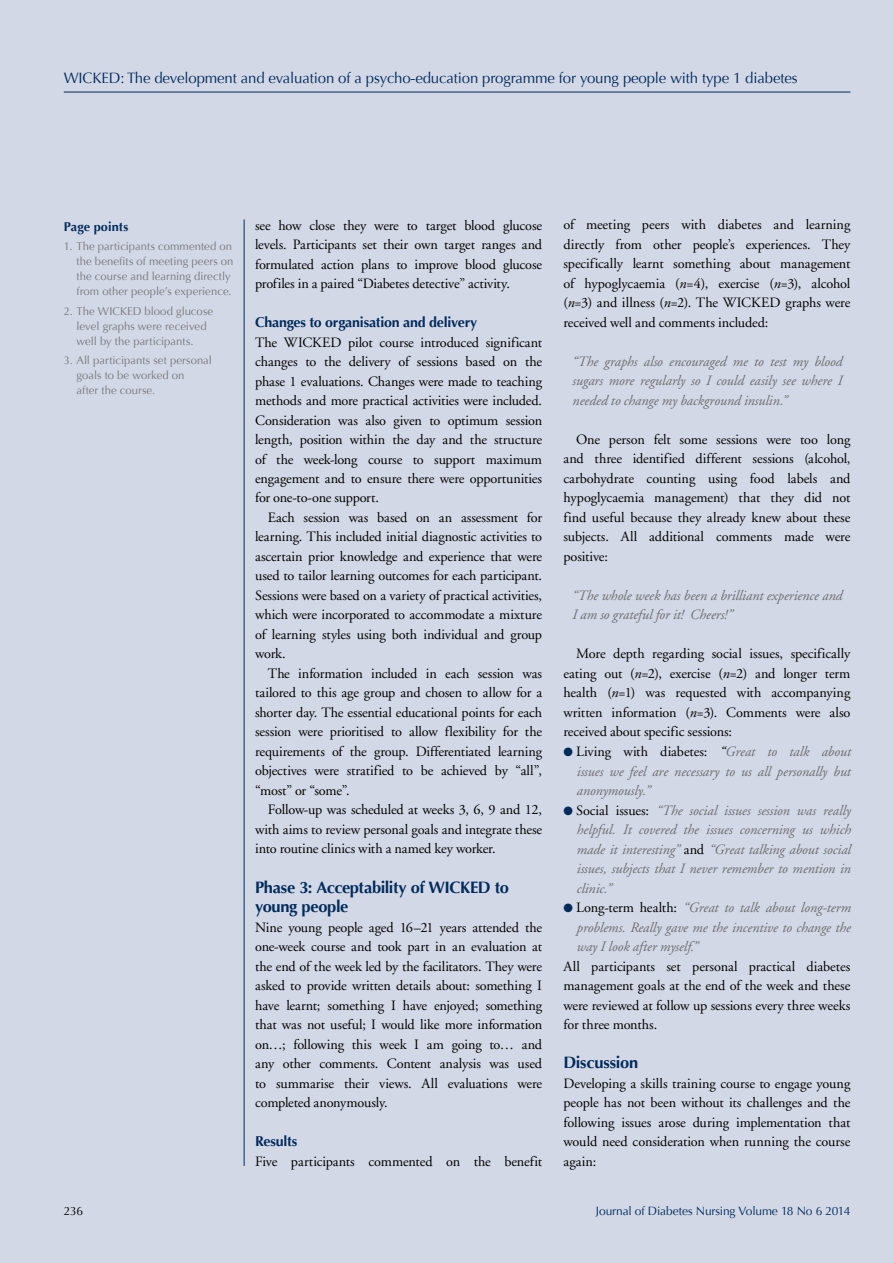
<style>
.page{position:relative;width:893px;height:1263px;background:#d3d8e6}
.page>*{position:absolute;margin:0;border:0;box-sizing:border-box;transform-origin:0 0}
.t1{font:700 16.5px/19.5px "Optima";letter-spacing:-.02em;color:#002b5c}
.t2{font:15px "Optima";letter-spacing:-.01em;color:#002b5c}
.t3{font:14.25px/19.5px "Adobe Garamond";letter-spacing:-.01em;color:#000;text-align:justify}
.t4{font:italic 14.25px/19.5px "Adobe Garamond";letter-spacing:-.005em;color:#6d6e71;text-align:justify}
.t5{font:700 14.25px "Optima";letter-spacing:-.015em;color:#002b5c}
.t6{font:700 12.75px "Optima";letter-spacing:.005em;color:#002b5c}
.t7{font:12px "Optima";letter-spacing:-.015em;color:#002b5c}
.t8{font:12px "Optima";color:#000}
.t9{font:11.25px/15px "Optima";letter-spacing:.005em;color:#77787b}
.s1{font-style:italic}
.s2{color:#002b5c}
.s3{font-style:normal;color:#000}
.s4{color:#000}
</style>
<div class="page">
<hr style="left:64px;top:92px;width:786px;height:1px;background:#002b5c">
<hr style="left:244px;top:219px;width:1px;height:947px;background:#002b5c">
<p class="t2" style="left:64px;top:69px;width:735px">WICKED: The development and evaluation of a psycho-education programme for young people with type 1 diabetes</p>
<p class="t6" style="left:64px;top:219px;width:66px">Page points</p>
<p class="t9" style="left:77px;top:239px;width:158px;text-indent:-13px">1. The participants commented on the benefits of meeting peers on the course and learning directly from other people’s experience.</p>
<p class="t9" style="left:77px;top:304px;width:138px;text-indent:-13px">2. The WICKED blood glucose level graphs were received well by the participants.</p>
<p class="t9" style="left:77px;top:353px;width:137px;text-indent:-13px">3. All participants set personal goals to be worked on<br>after the course.</p>
<p class="t3" style="left:255px;top:216px;width:288px">see how close they were to target blood glucose levels. Participants set their own target ranges and formulated action plans to improve blood glucose profiles in a paired “Diabetes detective” activity.</p>
<p class="t5" style="left:255px;top:314px;width:224px">Changes to organisation and delivery</p>
<p class="t3" style="left:255px;top:333px;width:289px">The WICKED pilot course introduced significant changes to the delivery of sessions based on the phase 1 evaluations. Changes were made to teaching methods and more practical activities were included.<br>Consideration was also given to optimum session length, position within the day and the structure of the week-long course to support maximum engagement and to ensure there were opportunities for one-to-one support.</p>
<p class="t3" style="left:255px;top:508px;width:289px;text-indent:13px">Each session was based on an assessment for learning. This included initial diagnostic activities to ascertain prior knowledge and experience that were used to tailor learning outcomes for each participant.<br>Sessions were based on a variety of practical activities, which were incorporated to accommodate a mixture of learning styles using both individual and group work.</p>
<p class="t3" style="left:255px;top:664px;width:289px;text-indent:13px">The information included in each session was tailored to this age group and chosen to allow for a shorter day. The essential educational points for each session were prioritised to allow flexibility for the requirements of the group. Differentiated learning objectives were stratified to be achieved by “all”, “most” or “some”.</p>
<p class="t3" style="left:255px;top:800px;width:288px;text-indent:13px">Follow-up was scheduled at weeks 3, 6, 9 and 12, with aims to review personal goals and integrate these into routine clinics with a named key worker.</p>
<p class="t1" style="left:255px;top:877px;width:255px">Phase 3: Acceptability of WICKED to young people</p>
<p class="t3" style="left:255px;top:918px;width:289px">Nine young people aged 16–21 years attended the one-week course and took part in an evaluation at the end of the week led by the facilitators. They were asked to provide written details about: something I have learnt; something I have enjoyed; something that was not useful; I would like more information on…; following this week I am going to… and any other comments. Content analysis was used to summarise their views. All evaluations were completed anonymously.</p>
<p class="t5" style="left:255px;top:1133px;width:44px">Results</p>
<p class="t3" style="left:255px;top:1152px;width:288px">Five participants commented on the benefit</p>
<p class="t3" style="left:563px;top:216px;width:289px">of meeting peers with diabetes and learning directly from other people’s experiences. They specifically learnt something about management of hypoglycaemia (<span class="s1">n</span>=4), exercise (<span class="s1">n</span>=3), alcohol (<span class="s1">n</span>=3) and illness (<span class="s1">n</span>=2). The WICKED graphs were received well and comments included:</p>
<p class="t4" style="left:572px;top:352px;width:271px">“The graphs also encouraged me to test my blood sugars more regularly so I could easily see where I needed to change my background insulin.”</p>
<p class="t3" style="left:563px;top:430px;width:289px;text-indent:13px">One person felt some sessions were too long and three identified different sessions (alcohol, carbohydrate counting using food labels and hypoglycaemia management) that they did not find useful because they already knew about these subjects. All additional comments made were positive:</p>
<p class="t4" style="left:572px;top:586px;width:271px">“The whole week has been a brilliant experience and<br>I am so grateful for it! Cheers!”</p>
<p class="t3" style="left:563px;top:644px;width:289px;text-indent:13px">More depth regarding social issues, specifically eating out (<span class="s1">n</span>=2), exercise (<span class="s1">n</span>=2) and longer term health (<span class="s1">n</span>=1) was requested with accompanying written information (<span class="s1">n</span>=3). Comments were also received about specific sessions:</p>
<p class="t4" style="left:576px;top:742px;width:276px;text-indent:-13px"><span class="s2">●</span> <span class="s3">Living with diabetes:</span> <span class="s4">“</span>Great to talk about issues we feel are necessary to us all personally but anonymously.”</p>
<p class="t4" style="left:576px;top:801px;width:276px;text-indent:-13px"><span class="s2">●</span> <span class="s3">Social issues:</span> “The social issues session was really helpful. It covered the issues concerning us which made it interesting” <span class="s3">and</span> “Great talking about social issues, subjects that I never remember to mention in clinic.”</p>
<p class="t4" style="left:576px;top:898px;width:276px;text-indent:-13px"><span class="s2">●</span> <span class="s3">Long-term health:</span> “Great to talk about long-term problems. Really gave me the incentive to change the way I look after myself.”</p>
<p class="t3" style="left:563px;top:957px;width:288px">All participants set personal practical diabetes management goals at the end of the week and these were reviewed at follow up sessions every three weeks for three months.</p>
<p class="t1" style="left:563px;top:1053px;width:76px">Discussion</p>
<p class="t3" style="left:563px;top:1074px;width:289px">Developing a skills training course to engage young people has not been without its challenges and the following issues arose during implementation that would need consideration when running the course again:</p>
<p class="t8" style="left:64px;top:1204px;width:21px">236</p>
<p class="t7" style="left:596px;top:1204px;width:256px">Journal of Diabetes Nursing Volume 18 No 6 2014</p>
</div>
